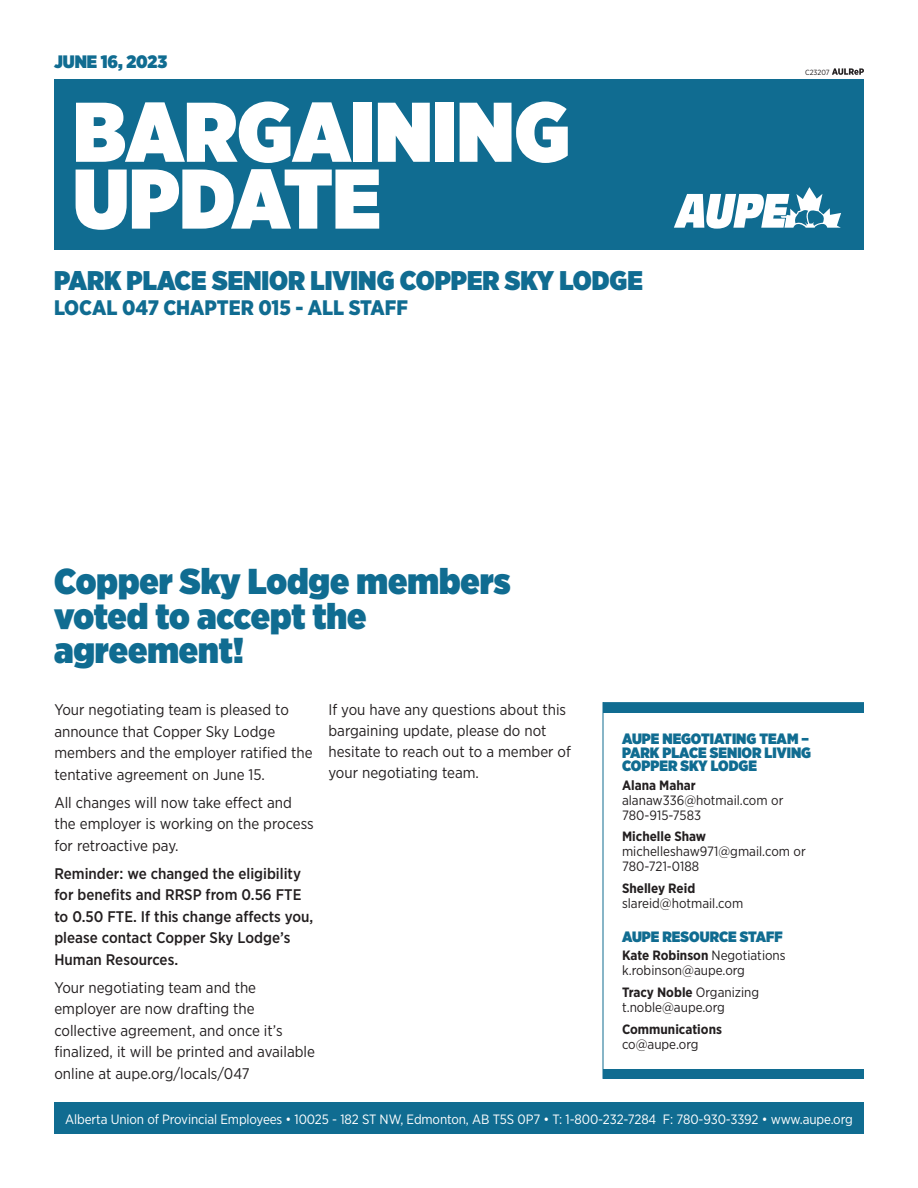
<style>
.page{position:relative;width:918px;height:1188px;background:#fff}
.page>*{position:absolute;margin:0;border:0;box-sizing:border-box;transform-origin:0 0}
.t1{font:900 84.45px "Gotham Narrow";color:#fff}
.t2{font:900 36px/34.5px "Gotham Narrow";color:#106c91}
.t3{font:900 27px "Gotham Narrow";color:#106c91}
.t4{font:900 21px "Gotham Narrow";color:#106c91}
.t5{font:900 18px "Gotham Narrow";color:#106c91}
.body_copy{font:15.3px/21.5px "Gotham Narrow";color:#231f20}
.body_copy-2{font:500 15.3px/21.5px "Gotham Narrow";color:#231f20}
.body_copy-3{font:900 15px/13.5px "Gotham Narrow";color:#106c91}
.body_copy-4{font:13.5px "Gotham Narrow";color:#231f20}
.t6{font:13.5px "Gotham Narrow";letter-spacing:-.01em;color:#fff}
.body_copy-5{font:700 13.5px "Gotham Narrow";color:#231f20}
.t7{font:7.5px "Gotham Narrow";color:#231f20}
.s1{font-weight:400}
</style>
<div class="page">
<div style="left:54px;top:79px;width:810px;height:171px;background:#106c91"></div>
<div style="left:54px;top:1102px;width:810px;height:32px;background:#106c91"></div>
<div style="left:603px;top:703px;width:261px;height:10px;background:#106c91"></div>
<div style="left:603px;top:1069px;width:261px;height:9px;background:#106c91"></div>
<svg style="left:674px;top:187px;width:167px;height:42px"></svg>
<div style="left:603px;top:702px;width:261px;height:377px;border:1px solid #106c91"></div>
<svg style="left:832px;top:68px;width:32px;height:7px"></svg>
<p class="t5" style="left:54px;top:50px;width:115px">JUNE 16, 2023</p>
<p class="t1" style="left:73px;top:75px;width:498px">BARGAINING</p>
<p class="t1" style="left:73px;top:142px;width:309px">UPDATE</p>
<p class="t3" style="left:54px;top:262px;width:590px">PARK PLACE SENIOR LIVING COPPER SKY LODGE</p>
<p class="t4" style="left:54px;top:294px;width:356px">LOCAL 047 CHAPTER 015 - ALL STAFF</p>
<p class="t2" style="left:54px;top:564px;width:458px">Copper Sky Lodge members voted to accept the agreement!</p>
<p class="t7" style="left:805px;top:68px;width:26px">C23207</p>
<p class="body_copy" style="left:328px;top:698px;width:244px;line-height:21px">If you have any questions about this bargaining update, please do not hesitate to reach out to a member of your negotiating team.</p>
<p class="body_copy" style="left:54px;top:699px;width:260px">Your negotiating team is pleased to announce that Copper Sky Lodge members and the employer ratified the tentative agreement on June 15.</p>
<p class="body_copy" style="left:54px;top:791px;width:261px">All changes will now take effect and the employer is working on the process for retroactive pay.</p>
<p class="body_copy-2" style="left:54px;top:863px;width:261px">Reminder: we changed the eligibility for benefits and RRSP from 0.56 FTE to 0.50 FTE. If this change affects you, please contact Copper Sky Lodge’s<br>Human Resources.</p>
<p class="body_copy" style="left:54px;top:977px;width:262px">Your negotiating team and the employer are now drafting the collective agreement, and once it’s finalized, it will be printed and available online at aupe.org/locals/047</p>
<p class="t6" style="left:65px;top:1110px;width:789px">Alberta Union of Provincial Employees • 10025 - 182 ST NW, Edmonton, AB T5S 0P7 • T: 1-800-232-7284 F: 780-930-3392 • www.aupe.org</p>
<p class="body_copy-3" style="left:622px;top:732px;width:191px">AUPE NEGOTIATING TEAM –<br>PARK PLACE SENIOR LIVING<br>COPPER SKY LODGE</p>
<p class="body_copy-5" style="left:622px;top:776px;width:75px">Alana Mahar</p>
<p class="body_copy-4" style="left:622px;top:791px;width:163px">alanaw336@hotmail.com or</p>
<p class="body_copy-4" style="left:622px;top:806px;width:81px">780-915-7583</p>
<p class="body_copy-5" style="left:622px;top:828px;width:86px">Michelle Shaw</p>
<p class="body_copy-4" style="left:622px;top:843px;width:185px">michelleshaw971@gmail.com or</p>
<p class="body_copy-4" style="left:622px;top:858px;width:79px">780-721-0188</p>
<p class="body_copy-5" style="left:622px;top:880px;width:75px">Shelley Reid</p>
<p class="body_copy-4" style="left:622px;top:895px;width:123px">slareid@hotmail.com</p>
<p class="body_copy-3" style="left:622px;top:930px;width:162px">AUPE RESOURCE STAFF</p>
<p class="body_copy-5" style="left:622px;top:947px;width:165px">Kate Robinson <span class="s1">Negotiations</span></p>
<p class="body_copy-4" style="left:622px;top:962px;width:124px">k.robinson@aupe.org</p>
<p class="body_copy-5" style="left:622px;top:984px;width:139px">Tracy Noble <span class="s1">Organizing</span></p>
<p class="body_copy-4" style="left:622px;top:999px;width:104px">t.noble@aupe.org</p>
<p class="body_copy-5" style="left:622px;top:1020px;width:101px">Communications</p>
<p class="body_copy-4" style="left:622px;top:1036px;width:78px">co@aupe.org</p>
</div>
